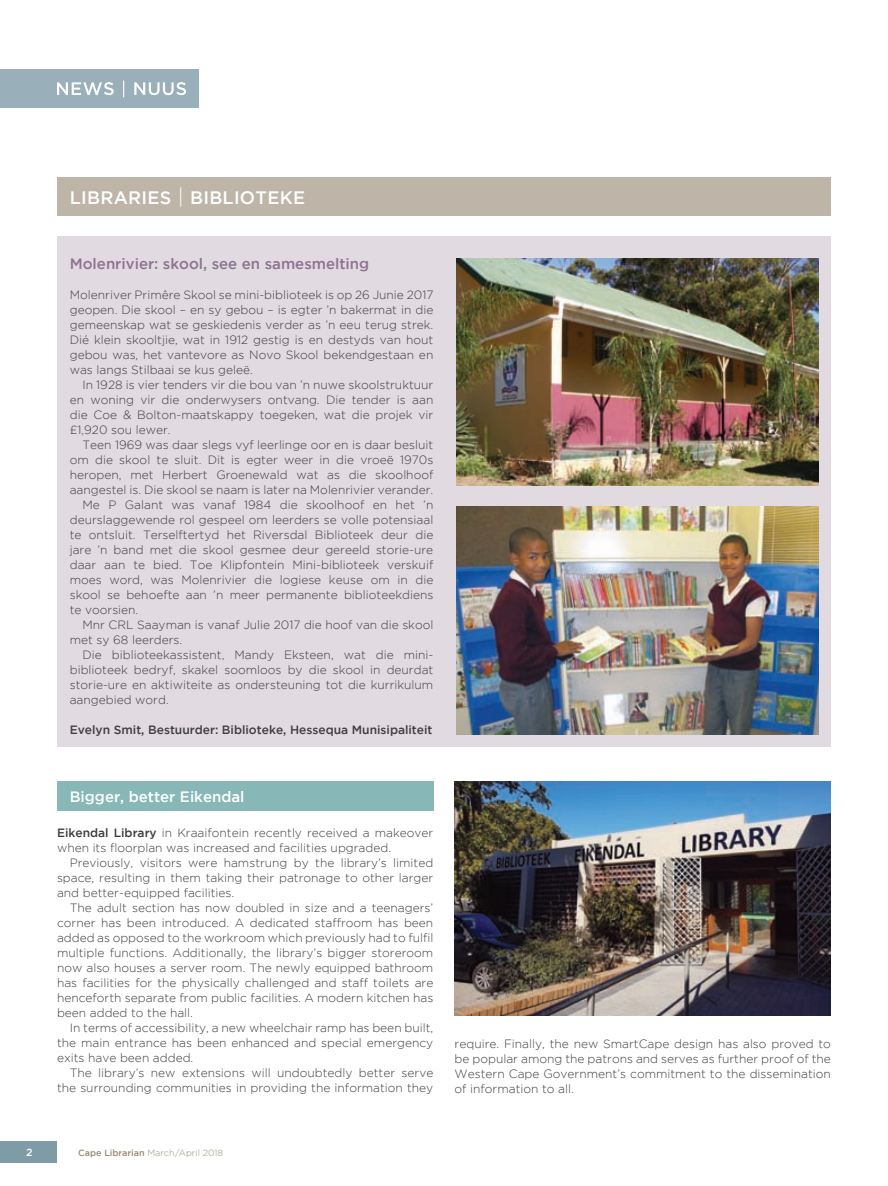
<style>
.page{position:relative;width:888px;height:1186px;background:#fff}
.page>*{position:absolute;margin:0;border:0;box-sizing:border-box;transform-origin:0 0}
.t1{font:500 18px "Gotham";letter-spacing:.015em;color:#fff}
.t2{font:500 15px "Gotham";color:#8e7291}
.t3{font:500 15px "Gotham";color:#fff}
.t4{font:300 12px/15px "Gotham";color:#3e3e3f;text-align:justify}
.t5{font:500 12px "Gotham";color:#3e3e3f}
.t6{font:500 10.5px "Gotham";color:#fff}
.t7{font:300 9px "Gotham";color:#978d7a}
.s1{font-weight:300;font-size:21px}
.s2{font-weight:500}
</style>
<div class="page">
<div style="left:0;top:1141px;width:57px;height:22px;background:#7e9ba6"></div>
<div style="left:0;top:70px;width:198px;height:38px;background:#99afb9"></div>
<svg style="left:57px;top:81px;width:129px;height:16px"></svg>
<div style="left:57px;top:177px;width:774px;height:38px;background:#beb5a8"></div>
<div style="left:57px;top:781px;width:376px;height:30px;background:#87b7b7"></div>
<img style="left:455px;top:781px;width:376px;height:234px">
<div style="left:57px;top:237px;width:774px;height:510px;background:#e1dae1"></div>
<img style="left:457px;top:507px;width:361px;height:227px">
<img style="left:457px;top:258px;width:361px;height:227px">
<h1 class="t1" style="left:70px;top:187px;width:237px">LIBRARIES <span class="s1">|</span> BIBLIOTEKE</h1>
<p class="t2" style="left:70px;top:255px;width:301px">Molenrivier: skool, see en samesmelting</p>
<p class="t4" style="left:70px;top:287px;width:365px">Molenriver Primêre Skool se mini-biblioteek is op 26 Junie 2017 geopen. Die skool – en sy gebou – is egter ’n bakermat in die gemeenskap wat se geskiedenis verder as ’n eeu terug strek.<br>Dié klein skooltjie, wat in 1912 gestig is en destyds van hout gebou was, het vantevore as Novo Skool bekendgestaan en was langs Stilbaai se kus geleë.</p>
<p class="t4" style="left:70px;top:377px;width:365px;text-indent:13px">In 1928 is vier tenders vir die bou van ’n nuwe skoolstruktuur en woning vir die onderwysers ontvang. Die tender is aan die Coe &amp; Bolton-maatskappy toegeken, wat die projek vir £1,920 sou lewer.</p>
<p class="t4" style="left:83px;top:437px;width:352px">Teen 1969 was daar slegs vyf leerlinge oor en is daar besluit</p>
<p class="t4" style="left:70px;top:452px;width:365px">om die skool te sluit. Dit is egter weer in die vroeë 1970s</p>
<p class="t4" style="left:70px;top:467px;width:365px">heropen, met Herbert Groenewald wat as die skoolhoof</p>
<p class="t4" style="left:70px;top:482px;width:365px">aangestel is. Die skool se naam is later na Molenrivier verander.</p>
<p class="t4" style="left:83px;top:497px;width:352px">Me P Galant was vanaf 1984 die skoolhoof en het ’n</p>
<p class="t4" style="left:70px;top:512px;width:365px">deurslaggewende rol gespeel om leerders se volle potensiaal</p>
<p class="t4" style="left:70px;top:527px;width:365px">te ontsluit. Terselftertyd het Riversdal Biblioteek deur die</p>
<p class="t4" style="left:70px;top:542px;width:365px">jare ’n band met die skool gesmee deur gereeld storie-ure</p>
<p class="t4" style="left:70px;top:557px;width:365px">daar aan te bied. Toe Klipfontein Mini-biblioteek verskuif</p>
<p class="t4" style="left:70px;top:572px;width:365px">moes word, was Molenrivier die logiese keuse om in die</p>
<p class="t4" style="left:70px;top:587px;width:365px">skool se behoefte aan ’n meer permanente biblioteekdiens</p>
<p class="t4" style="left:70px;top:602px;width:70px">te voorsien.</p>
<p class="t4" style="left:83px;top:617px;width:352px">Mnr CRL Saayman is vanaf Julie 2017 die hoof van die skool</p>
<p class="t4" style="left:70px;top:632px;width:114px">met sy 68 leerders.</p>
<p class="t4" style="left:83px;top:647px;width:352px">Die biblioteekassistent, Mandy Eksteen, wat die mini-</p>
<p class="t4" style="left:70px;top:662px;width:365px">biblioteek bedryf, skakel soomloos by die skool in deurdat</p>
<p class="t4" style="left:70px;top:677px;width:365px">storie-ure en aktiwiteite as ondersteuning tot die kurrikulum</p>
<p class="t4" style="left:70px;top:692px;width:100px">aangebied word.</p>
<p class="t5" style="left:70px;top:723px;width:364px">Evelyn Smit, Bestuurder: Biblioteke, Hessequa Munisipaliteit</p>
<p class="t3" style="left:70px;top:787px;width:176px">Bigger, better Eikendal</p>
<p class="t4" style="left:57px;top:825px;width:378px"><span class="s2">Eikendal Library</span> in Kraaifontein recently received a makeover when its floorplan was increased and facilities upgraded.</p>
<p class="t4" style="left:57px;top:855px;width:378px;text-indent:13px">Previously, visitors were hamstrung by the library’s limited space, resulting in them taking their patronage to other larger and better-equipped facilities.</p>
<p class="t4" style="left:57px;top:900px;width:378px;text-indent:13px">The adult section has now doubled in size and a teenagers’ corner has been introduced. A dedicated staffroom has been added as opposed to the workroom which previously had to fulfil multiple functions. Additionally, the library’s bigger storeroom now also houses a server room. The newly equipped bathroom has facilities for the physically challenged and staff toilets are henceforth separate from public facilities. A modern kitchen has been added to the hall.</p>
<p class="t4" style="left:57px;top:1020px;width:378px;text-indent:13px">In terms of accessibility, a new wheelchair ramp has been built, the main entrance has been enhanced and special emergency exits have been added.</p>
<p class="t4" style="left:57px;top:1065px;width:378px;text-align:right">The library’s new extensions will undoubtedly better serve the surrounding communities in providing the information they</p>
<p class="t6" style="left:26px;top:1146px;width:8px">2</p>
<p class="t7" style="left:78px;top:1147px;width:146px"><span class="s2">Cape Librarian</span> March/April 2018</p>
<p class="t4" style="left:455px;top:1035px;width:378px">require. Finally, the new SmartCape design has also proved to be popular among the patrons and serves as further proof of the Western Cape Government’s commitment to the dissemination of information to all.</p>
</div>
